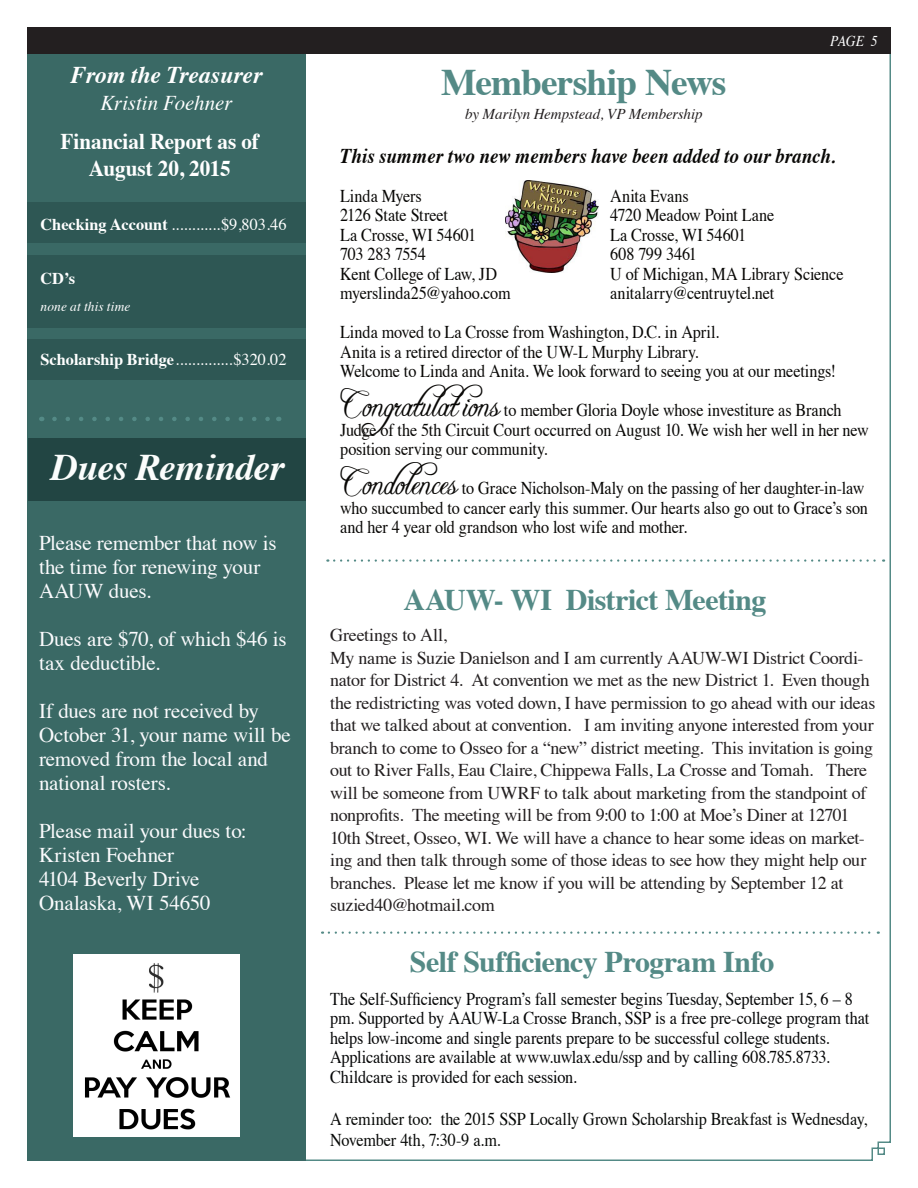
<style>
.page{position:relative;width:918px;height:1188px;background:#fff}
.page>*{position:absolute;margin:0;border:0;box-sizing:border-box;transform-origin:0 0}
.t1{font:700 37.5px "Times";letter-spacing:-.025em;color:#548a86}
.t2{font:italic 700 37.5px "Times";letter-spacing:-.015em;color:#fbfdfc}
.t3{font:700 30px "Times";letter-spacing:-.02em;color:#548a86}
.t4{font:italic 700 24px "Times";color:#fff}
.t5{font:700 22.5px "Times";letter-spacing:-.005em;color:#fff;scale:.94 1}
.t6{font:21px/24px "Times";letter-spacing:-.01em;color:#fbfbfd}
.t7{font:italic 700 21px "Times";color:#080705;scale:.9 1}
.t8{font:21px "Times";letter-spacing:-.03em;color:#fbfbfd}
.t9{font:italic 21px "Times";letter-spacing:-.005em;color:#fff}
.t10{font:18px/22.5px "Times";letter-spacing:-.015em;color:#231f20}
.t11{font:18px/19.5px "Times";letter-spacing:-.01em;color:#080705;scale:.9 1}
.t12{font:18px/19.5px "Times";letter-spacing:-.01em;color:#050607;scale:.9 1}
.t13{font:18px/21px "Times";letter-spacing:-.005em;color:#070907;scale:.9 1}
.t14{font:16.5px "Times";color:#fff}
.t15{font:700 16.5px "Times";color:#fff}
.t16{font:italic 15px "Times";letter-spacing:-.01em;color:#231f20}
.t17{font:italic 15px "Times";color:#fff;scale:.9 1}
.t18{font:italic 13.5px "Times";letter-spacing:.015em;color:#fff}
.s1{font-weight:700}
.s2{font-family:"Freebooter Script";font-size:36px}
</style>
<div class="page">
<div style="left:27px;top:54px;width:279px;height:1107px;background:#3a6965"></div>
<div style="left:27px;top:27px;width:864px;height:27px;background:#231f20"></div>
<div style="left:27px;top:202px;width:279px;height:41px;background:#2e5754"></div>
<div style="left:27px;top:255px;width:279px;height:72px;background:#2e5754"></div>
<div style="left:27px;top:339px;width:279px;height:41px;background:#2e5754"></div>
<svg style="left:54px;top:417px;width:216px;height:4px"></svg>
<div style="left:29px;top:438px;width:277px;height:63px;background:#224543"></div>
<svg style="left:329px;top:932px;width:550px;height:2px"></svg>
<img style="left:505px;top:180px;width:93px;height:92px">
<svg style="left:334px;top:559px;width:550px;height:3px"></svg>
<img style="left:73px;top:954px;width:167px;height:182px">
<p class="t4" style="left:71px;top:53px;width:193px">From the Treasurer</p>
<p class="t9" style="left:100px;top:85px;width:133px">Kristin Foehner</p>
<p class="t5" style="left:61px;top:120px;width:213px">Financial Report as of</p>
<p class="t5" style="left:89px;top:147px;width:152px">August 20, 2015</p>
<p class="t14" style="left:41px;top:209px;width:248px"><span class="s1">Checking Account</span> ............$9,803.46</p>
<p class="t15" style="left:41px;top:263px;width:36px">CD’s</p>
<p class="t18" style="left:41px;top:295px;width:92px">none at this time</p>
<p class="t14" style="left:41px;top:344px;width:248px"><span class="s1">Scholarship Bridge</span>..............$320.02</p>
<p class="t2" style="left:51px;top:432px;width:235px">Dues Reminder</p>
<p class="t6" style="left:39px;top:529px;width:239px">Please remember that now is the time for renewing your<br>AAUW dues.</p>
<p class="t6" style="left:39px;top:625px;width:249px">Dues are $70, of which $46 is tax deductible.</p>
<p class="t6" style="left:39px;top:697px;width:253px">If dues are not received by<br>October 31, your name will be removed from the local and national rosters.</p>
<p class="t6" style="left:39px;top:817px;width:209px">Please mail your dues to:</p>
<p class="t6" style="left:39px;top:841px;width:137px">Kristen Foehner</p>
<p class="t8" style="left:39px;top:860px;width:162px">4104 Beverly Drive</p>
<p class="t6" style="left:39px;top:889px;width:173px">Onalaska, WI 54650</p>
<p class="t17" style="left:830px;top:28px;width:54px">PAGE 5</p>
<p class="t1" style="left:441px;top:47px;width:287px">Membership News</p>
<p class="t16" style="left:465px;top:101px;width:239px">by Marilyn Hempstead, VP Membership</p>
<p class="t7" style="left:340px;top:136px;width:552px">This summer two new members have been added to our branch.</p>
<p class="t11" style="left:340px;top:184px;width:92px">Linda Myers</p>
<p class="t11" style="left:610px;top:184px;width:89px">Anita Evans</p>
<p class="t11" style="left:340px;top:204px;width:121px">2126 State Street</p>
<p class="t11" style="left:610px;top:204px;width:184px">4720 Meadow Point Lane</p>
<p class="t11" style="left:340px;top:223px;width:153px">La Crosse, WI 54601</p>
<p class="t11" style="left:610px;top:223px;width:153px">La Crosse, WI 54601</p>
<p class="t11" style="left:340px;top:243px;width:97px">703 283 7554</p>
<p class="t11" style="left:610px;top:243px;width:98px">608 799 3461</p>
<p class="t11" style="left:340px;top:262px;width:176px">Kent College of Law, JD</p>
<p class="t11" style="left:610px;top:262px;width:261px">U of Michigan, MA Library Science</p>
<p class="t11" style="left:340px;top:282px;width:191px">myerslinda25@yahoo.com</p>
<p class="t11" style="left:610px;top:282px;width:184px">anitalarry@centruytel.net</p>
<p class="t11" style="left:340px;top:321px;width:423px">Linda moved to La Crosse from Washington, D.C. in April.</p>
<p class="t11" style="left:340px;top:340px;width:400px">Anita is a retired director of the UW-L Murphy Library.</p>
<p class="t11" style="left:340px;top:360px;width:552px">Welcome to Linda and Anita. We look forward to seeing you at our meetings!</p>
<p class="t11" style="left:340px;top:399px;width:589px"><span class="s2">Congratulations</span> to member Gloria Doyle whose investiture as Branch<br>Judge of the 5th Circuit Court occurred on August 10. We wish her well in her new position serving our community.</p>
<p class="t11" style="left:340px;top:477px;width:588px"><span class="s2">Condolences</span> to Grace Nicholson-Maly on the passing of her daughter-in-law who succumbed to cancer early this summer. Our hearts also go out to Grace’s son and her 4 year old grandson who lost wife and mother.</p>
<p class="t3" style="left:403px;top:571px;width:365px">AAUW- WI District Meeting</p>
<p class="t10" style="left:330px;top:622px;width:118px">Greetings to All,</p>
<p class="t10" style="left:330px;top:645px;width:547px">My name is Suzie Danielson and I am currently AAUW-WI District Coordi&shy;nator for District 4. At convention we met as the new District 1. Even though the redistricting was voted down, I have permission to go ahead with our ideas that we talked about at convention. I am inviting anyone interested from your branch to come to Osseo for a “new” district meeting. This invitation is going out to River Falls, Eau Claire, Chippewa Falls, La Crosse and Tomah. There will be someone from UWRF to talk about marketing from the standpoint of nonprofits. The meeting will be from 9:00 to 1:00 at Moe’s Diner at 12701<br>10th Street, Osseo, WI. We will have a chance to hear some ideas on market&shy;ing and then talk through some of those ideas to see how they might help our branches. Please let me know if you will be attending by September 12 at</p>
<p class="t10" style="left:330px;top:892px;width:166px">suzied40@hotmail.com</p>
<p class="t3" style="left:410px;top:933px;width:366px">Self Sufficiency Program Info</p>
<p class="t12" style="left:330px;top:988px;width:601px">The Self-Sufficiency Program’s fall semester begins Tuesday, September 15, 6 – 8 pm. Supported by AAUW-La Crosse Branch, SSP is a free pre-college program that helps low-income and single parents prepare to be successful college students.</p>
<p class="t12" style="left:330px;top:1046px;width:557px">Applications are available at www.uwlax.edu/ssp and by calling 608.785.8733.<br>Childcare is provided for each session.</p>
<p class="t13" style="left:330px;top:1107px;width:598px">A reminder too: the 2015 SSP Locally Grown Scholarship Breakfast is Wednesday,<br>November 4th, 7:30-9 a.m.</p>
</div>
